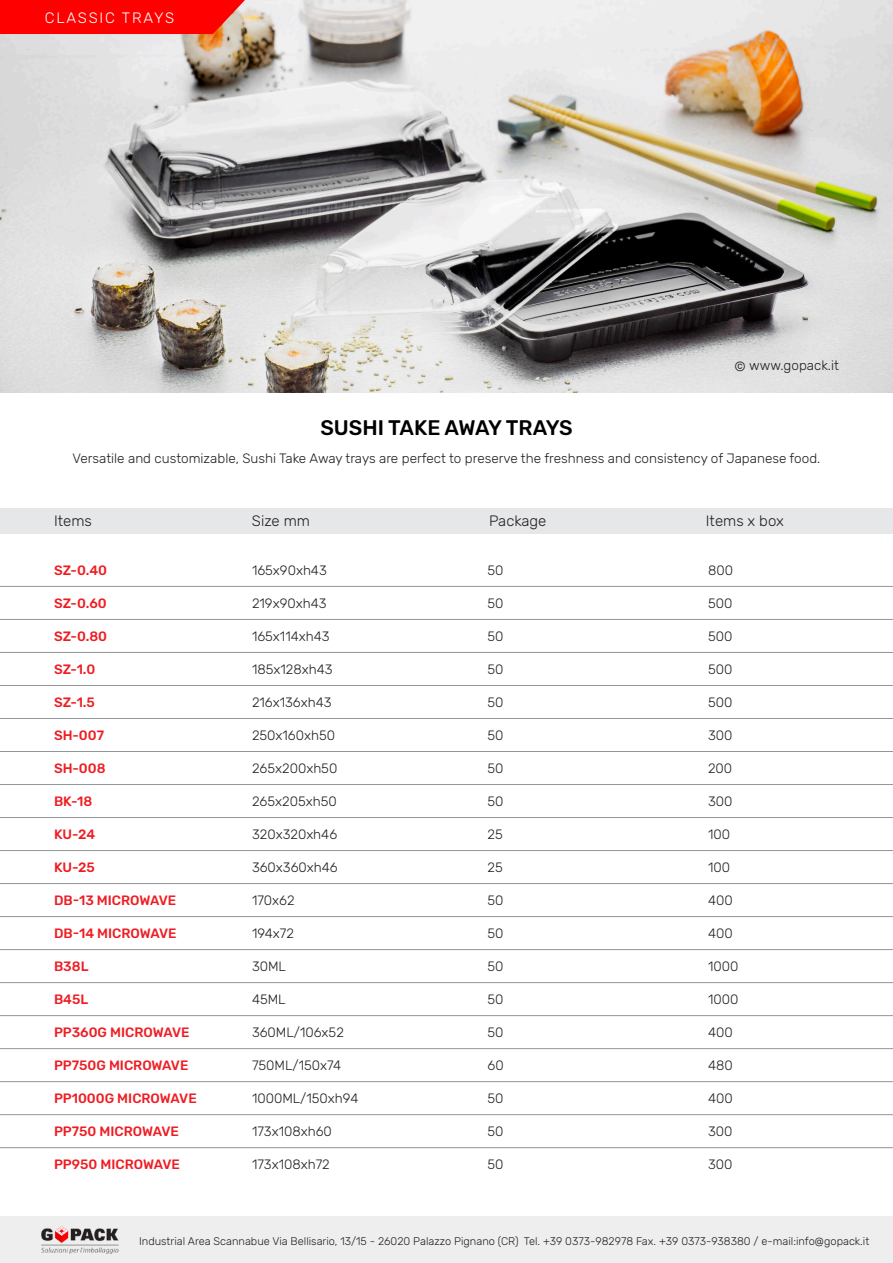
<style>
.page{position:relative;width:893px;height:1263px;background:#fff}
.page>*{position:absolute;margin:0;border:0;box-sizing:border-box;transform-origin:0 0}
.t1{font:500 21px "Rubik";color:#000}
.t2{font:300 15px "Rubik";color:#231f20}
.t3{font:300 15px "Rubik";letter-spacing:.12em;color:#fff}
.t4{font:300 13.5px "Rubik";color:#231f20}
.t5{font:500 13.5px "Rubik";color:#ee1d23}
.t6{font:300 11.1px "Rubik";color:#231f20}
</style>
<div class="page">
<img style="left:0;top:0;width:893px;height:392px">
<div style="left:0;top:1216px;width:893px;height:47px;background:#eeeeef"></div>
<img style="left:41px;top:1226px;width:77px;height:27px">
<div style="left:0;top:508px;width:893px;height:25px;background:#e6e7e9"></div>
<hr style="left:0;top:586px;width:893px;height:1px;background:#939598">
<hr style="left:0;top:619px;width:893px;height:1px;background:#939598">
<hr style="left:0;top:652px;width:893px;height:1px;background:#939598">
<hr style="left:0;top:685px;width:893px;height:1px;background:#939598">
<hr style="left:0;top:718px;width:893px;height:1px;background:#939598">
<hr style="left:0;top:751px;width:893px;height:1px;background:#939598">
<hr style="left:0;top:784px;width:893px;height:1px;background:#939598">
<hr style="left:0;top:949px;width:893px;height:1px;background:#939598">
<hr style="left:0;top:817px;width:893px;height:1px;background:#939598">
<hr style="left:0;top:982px;width:893px;height:1px;background:#939598">
<hr style="left:0;top:850px;width:893px;height:1px;background:#939598">
<hr style="left:0;top:1015px;width:893px;height:1px;background:#939598">
<hr style="left:0;top:883px;width:893px;height:1px;background:#939598">
<hr style="left:0;top:1048px;width:893px;height:1px;background:#939598">
<hr style="left:0;top:916px;width:893px;height:1px;background:#939598">
<hr style="left:0;top:1081px;width:893px;height:1px;background:#939598">
<hr style="left:0;top:1114px;width:893px;height:1px;background:#939598">
<hr style="left:0;top:1147px;width:893px;height:1px;background:#939598">
<div style="left:0;top:0;width:245px;height:34px;background:#f00"></div>
<p class="t3" style="left:45px;top:9px;width:131px">CLASSIC TRAYS</p>
<p class="t4" style="left:735px;top:357px;width:106px">© www.gopack.it</p>
<p class="t1" style="left:320px;top:416px;width:254px">SUSHI TAKE AWAY TRAYS</p>
<p class="t4" style="left:73px;top:450px;width:749px">Versatile and customizable, Sushi Take Away trays are perfect to preserve the freshness and consistency of Japanese food.</p>
<p class="t2" style="left:54px;top:513px;width:39px">Items</p>
<p class="t2" style="left:252px;top:513px;width:60px">Size mm</p>
<p class="t2" style="left:489px;top:513px;width:59px">Package</p>
<p class="t2" style="left:706px;top:513px;width:80px">Items x box</p>
<p class="t5" style="left:54px;top:562px;width:55px">SZ-0.40</p>
<p class="t4" style="left:252px;top:563px;width:76px">165x90xh43</p>
<p class="t4" style="left:488px;top:563px;width:18px">50</p>
<p class="t4" style="left:708px;top:563px;width:26px">800</p>
<p class="t5" style="left:54px;top:595px;width:54px">SZ-0.60</p>
<p class="t4" style="left:252px;top:596px;width:76px">219x90xh43</p>
<p class="t4" style="left:488px;top:596px;width:18px">50</p>
<p class="t4" style="left:708px;top:596px;width:26px">500</p>
<p class="t5" style="left:54px;top:628px;width:55px">SZ-0.80</p>
<p class="t4" style="left:252px;top:629px;width:79px">165x114xh43</p>
<p class="t4" style="left:488px;top:629px;width:18px">50</p>
<p class="t4" style="left:708px;top:629px;width:26px">500</p>
<p class="t5" style="left:54px;top:661px;width:43px">SZ-1.0</p>
<p class="t4" style="left:252px;top:662px;width:82px">185x128xh43</p>
<p class="t4" style="left:488px;top:662px;width:18px">50</p>
<p class="t4" style="left:708px;top:662px;width:26px">500</p>
<p class="t5" style="left:54px;top:694px;width:42px">SZ-1.5</p>
<p class="t4" style="left:252px;top:695px;width:81px">216x136xh43</p>
<p class="t4" style="left:488px;top:695px;width:18px">50</p>
<p class="t4" style="left:708px;top:695px;width:26px">500</p>
<p class="t5" style="left:54px;top:727px;width:52px">SH-007</p>
<p class="t4" style="left:252px;top:728px;width:85px">250x160xh50</p>
<p class="t4" style="left:488px;top:728px;width:18px">50</p>
<p class="t4" style="left:708px;top:728px;width:26px">300</p>
<p class="t5" style="left:54px;top:760px;width:53px">SH-008</p>
<p class="t4" style="left:252px;top:761px;width:87px">265x200xh50</p>
<p class="t4" style="left:488px;top:761px;width:18px">50</p>
<p class="t4" style="left:708px;top:761px;width:26px">200</p>
<p class="t5" style="left:54px;top:793px;width:40px">BK-18</p>
<p class="t4" style="left:252px;top:794px;width:86px">265x205xh50</p>
<p class="t4" style="left:488px;top:794px;width:18px">50</p>
<p class="t4" style="left:708px;top:794px;width:26px">300</p>
<p class="t5" style="left:54px;top:826px;width:43px">KU-24</p>
<p class="t4" style="left:252px;top:827px;width:87px">320x320xh46</p>
<p class="t4" style="left:488px;top:827px;width:17px">25</p>
<p class="t4" style="left:708px;top:827px;width:24px">100</p>
<p class="t5" style="left:54px;top:859px;width:42px">KU-25</p>
<p class="t4" style="left:252px;top:860px;width:87px">360x360xh46</p>
<p class="t4" style="left:488px;top:860px;width:17px">25</p>
<p class="t4" style="left:708px;top:860px;width:24px">100</p>
<p class="t5" style="left:54px;top:892px;width:124px">DB-13 MICROWAVE</p>
<p class="t4" style="left:252px;top:893px;width:44px">170x62</p>
<p class="t4" style="left:487px;top:893px;width:18px">50</p>
<p class="t4" style="left:708px;top:893px;width:26px">400</p>
<p class="t5" style="left:54px;top:925px;width:124px">DB-14 MICROWAVE</p>
<p class="t4" style="left:252px;top:926px;width:44px">194x72</p>
<p class="t4" style="left:487px;top:926px;width:18px">50</p>
<p class="t4" style="left:708px;top:926px;width:26px">400</p>
<p class="t5" style="left:54px;top:958px;width:36px">B38L</p>
<p class="t4" style="left:252px;top:959px;width:36px">30ML</p>
<p class="t4" style="left:488px;top:959px;width:18px">50</p>
<p class="t4" style="left:708px;top:959px;width:32px">1000</p>
<p class="t5" style="left:54px;top:991px;width:36px">B45L</p>
<p class="t4" style="left:252px;top:992px;width:35px">45ML</p>
<p class="t4" style="left:488px;top:992px;width:18px">50</p>
<p class="t4" style="left:708px;top:992px;width:32px">1000</p>
<p class="t5" style="left:54px;top:1024px;width:137px">PP360G MICROWAVE</p>
<p class="t4" style="left:252px;top:1025px;width:93px">360ML/106x52</p>
<p class="t4" style="left:487px;top:1025px;width:18px">50</p>
<p class="t4" style="left:708px;top:1025px;width:26px">400</p>
<p class="t5" style="left:54px;top:1057px;width:136px">PP750G MICROWAVE</p>
<p class="t4" style="left:252px;top:1058px;width:91px">750ML/150x74</p>
<p class="t4" style="left:487px;top:1058px;width:18px">60</p>
<p class="t4" style="left:708px;top:1058px;width:26px">480</p>
<p class="t5" style="left:54px;top:1090px;width:144px">PP1000G MICROWAVE</p>
<p class="t4" style="left:252px;top:1091px;width:108px">1000ML/150xh94</p>
<p class="t4" style="left:487px;top:1091px;width:18px">50</p>
<p class="t4" style="left:708px;top:1091px;width:26px">400</p>
<p class="t5" style="left:54px;top:1123px;width:126px">PP750 MICROWAVE</p>
<p class="t4" style="left:252px;top:1124px;width:81px">173x108xh60</p>
<p class="t4" style="left:487px;top:1124px;width:18px">50</p>
<p class="t4" style="left:708px;top:1124px;width:26px">300</p>
<p class="t5" style="left:54px;top:1156px;width:127px">PP950 MICROWAVE</p>
<p class="t4" style="left:252px;top:1157px;width:79px">173x108xh72</p>
<p class="t4" style="left:487px;top:1157px;width:18px">50</p>
<p class="t4" style="left:708px;top:1157px;width:26px">300</p>
<p class="t6" style="left:139px;top:1234px;width:732px">Industrial Area Scannabue Via Bellisario, 13/15 - 26020 Palazzo Pignano (CR) Tel. +39 0373-982978 Fax. +39 0373-938380 / e-mail:info@gopack.it</p>
</div>
